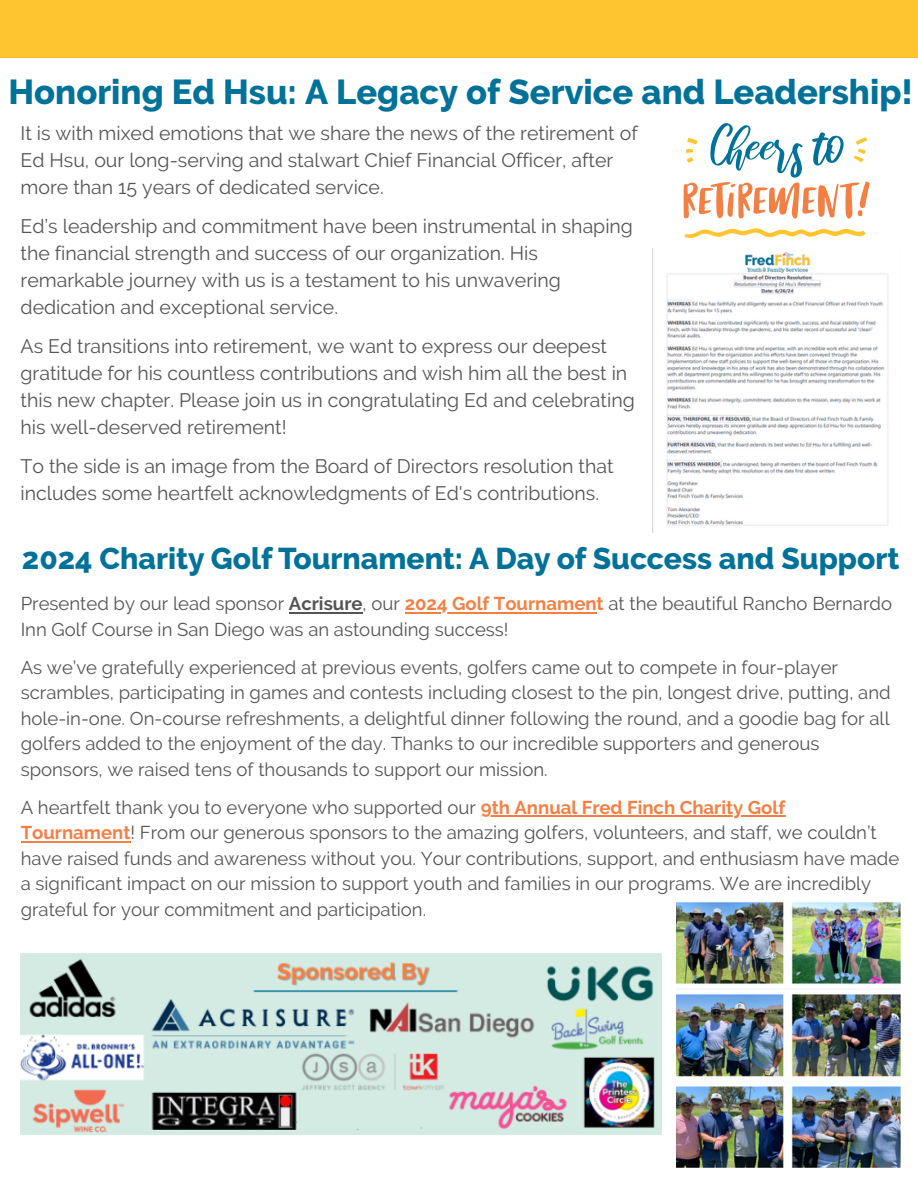
<style>
.page{position:relative;width:918px;height:1188px;background:#fff}
.page>*{position:absolute;margin:0;border:0;box-sizing:border-box;transform-origin:0 0}
.t1{font:800 34.5px "Raleway";color:#007299}
.t2{font:800 30px "Raleway";color:#007299}
.t3{font:19.5px/27px "Raleway";color:#545454}
.t4{font:18.6px/25.5px "Raleway";color:#545454}
.s1{font-weight:700}
.s2{font-weight:700;color:#f47f43}
</style>
<div class="page">
<div style="left:0;top:0;width:918px;height:58px;background:#ffc531"></div>
<svg style="left:684px;top:123px;width:186px;height:115px"></svg>
<img style="left:666px;top:252px;width:222px;height:274px">
<img style="left:677px;top:902px;width:224px;height:265px">
<img style="left:21px;top:953px;width:641px;height:182px">
<hr style="left:289px;top:612px;width:74px;height:2px;background:#545454">
<hr style="left:405px;top:612px;width:192px;height:2px;background:#f47f43">
<hr style="left:481px;top:815px;width:304px;height:2px;background:#f47f43">
<hr style="left:21px;top:841px;width:110px;height:2px;background:#f47f43">
<p class="t1" style="left:9px;top:71px;width:906px">Honoring Ed Hsu: A Legacy of Service and Leadership!</p>
<p class="t3" style="left:21px;top:120px;width:619px">It is with mixed emotions that we share the news of the retirement of<br>Ed Hsu, our long-serving and stalwart Chief Financial Officer, after more than 15 years of dedicated service.</p>
<p class="t3" style="left:21px;top:213px;width:614px">Ed’s leadership and commitment have been instrumental in shaping the financial strength and success of our organization. His remarkable journey with us is a testament to his unwavering dedication and exceptional service.</p>
<p class="t3" style="left:21px;top:333px;width:616px">As Ed transitions into retirement, we want to express our deepest gratitude for his countless contributions and wish him all the best in this new chapter. Please join us in congratulating Ed and celebrating his well-deserved retirement!</p>
<p class="t3" style="left:21px;top:453px;width:595px">To the side is an image from the Board of Directors resolution that includes some heartfelt acknowledgments of Ed's contributions.</p>
<h2 class="t2" style="left:22px;top:541px;width:879px">2024 Charity Golf Tournament: A Day of Success and Support</h2>
<p class="t4" style="left:21px;top:591px;width:873px">Presented by our lead sponsor <span class="s1">Acrisure</span>, our <span class="s2">2024 Golf Tournament</span> at the beautiful Rancho Bernardo<br>Inn Golf Course in San Diego was an astounding success!</p>
<p class="t4" style="left:21px;top:655px;width:872px">As we’ve gratefully experienced at previous events, golfers came out to compete in four-player scrambles, participating in games and contests including closest to the pin, longest drive, putting, and hole-in-one. On-course refreshments, a delightful dinner following the round, and a goodie bag for all golfers added to the enjoyment of the day. Thanks to our incredible supporters and generous sponsors, we raised tens of thousands to support our mission.</p>
<p class="t4" style="left:21px;top:795px;width:880px">A heartfelt thank you to everyone who supported our <span class="s2">9th Annual Fred Finch Charity Golf Tournament</span>! From our generous sponsors to the amazing golfers, volunteers, and staff, we couldn’t have raised funds and awareness without you. Your contributions, support, and enthusiasm have made a significant impact on our mission to support youth and families in our programs. We are incredibly grateful for your commitment and participation.</p>
</div>
